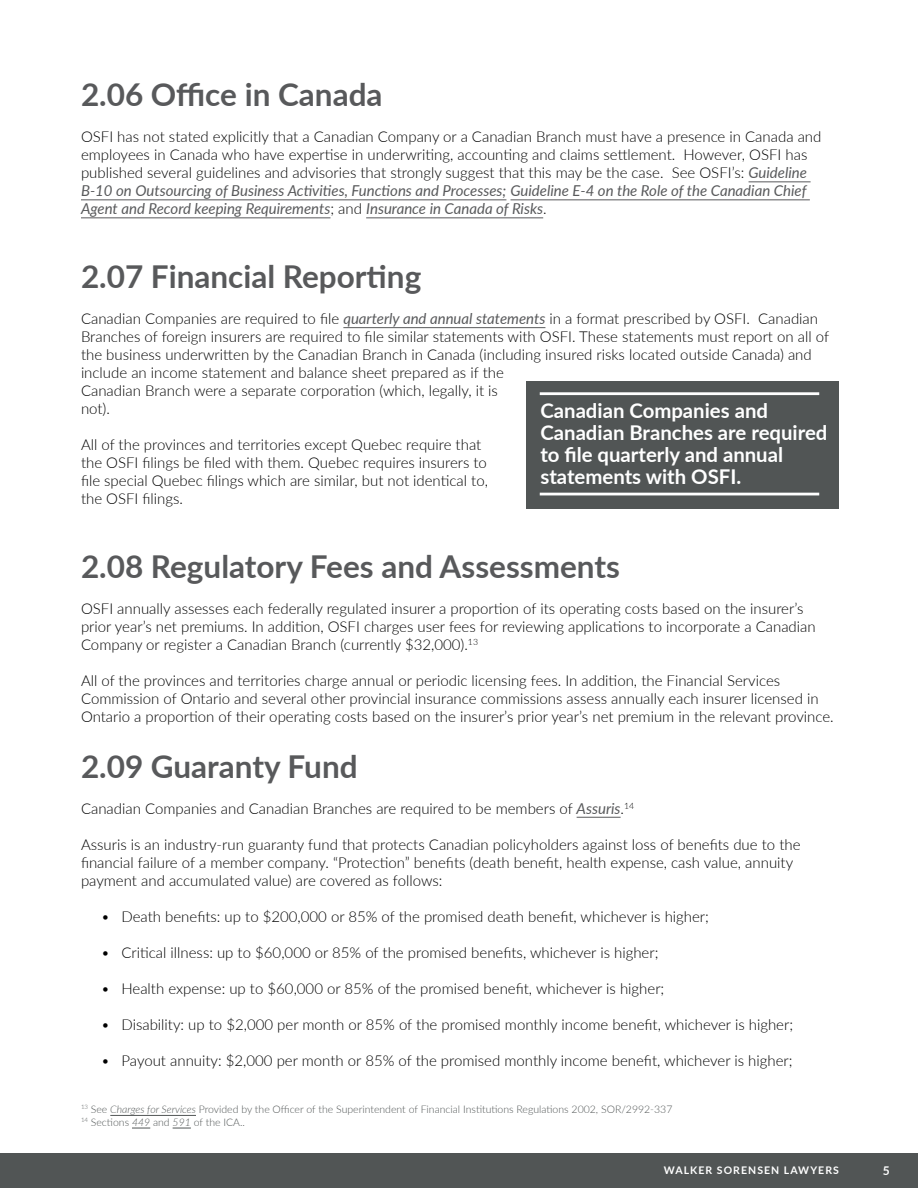
<style>
.page{position:relative;width:918px;height:1188px;background:#fff}
.page>*{position:absolute;margin:0;border:0;box-sizing:border-box;transform-origin:0 0}
.t1{font:700 31.5px "Lato";color:#58595b}
.t2{font:700 20.4px/21.9px "Lato";color:#fff}
.t3{font:300 15px/18px "Lato";color:#000}
.t4{font:700 12px "Lato";color:#fff}
.t5{font:300 10.5px/12.6px "Lato";color:#515555}
.t6{font:700 10.5px "Lato";letter-spacing:.1em;color:#fff}
.s1{font-weight:400;font-style:italic;color:#58595b}
.s2{font-style:italic}
</style>
<div class="page">
<div style="left:0;top:1153px;width:918px;height:35px;background:#515555"></div>
<hr style="left:749px;top:182px;width:62px;height:1px;background:#58595b">
<hr style="left:81px;top:200px;width:425px;height:1px;background:#58595b">
<hr style="left:511px;top:200px;width:299px;height:1px;background:#58595b">
<hr style="left:81px;top:218px;width:249px;height:1px;background:#58595b">
<hr style="left:366px;top:218px;width:177px;height:1px;background:#58595b">
<hr style="left:343px;top:327px;width:202px;height:1px;background:#58595b">
<hr style="left:577px;top:817px;width:44px;height:1px;background:#58595b">
<div style="left:526px;top:381px;width:312px;height:127px;background:#515555"></div>
<hr style="left:540px;top:392px;width:279px;height:3px;background:#fff">
<hr style="left:540px;top:493px;width:279px;height:2px;background:#fff">
<hr style="left:110px;top:1115px;width:86px;height:1px;background:#515555">
<svg style="left:132px;top:1128px;width:18px;height:1px"></svg>
<svg style="left:173px;top:1128px;width:18px;height:1px"></svg>
<h1 class="t1" style="left:81px;top:72px;width:303px">2.06 Office in Canada</h1>
<p class="t3" style="left:81px;top:127px;width:742px">OSFI has not stated explicitly that a Canadian Company or a Canadian Branch must have a presence in Canada and employees in Canada who have expertise in underwriting, accounting and claims settlement. However, OSFI has published several guidelines and advisories that strongly suggest that this may be the case. See OSFI’s: <span class="s1">Guideline B-10 on Outsourcing of Business Activities, Functions and Processes; Guideline E-4 on the Role of the Canadian Chief Agent and Record keeping Requirements</span>; and <span class="s1">Insurance in Canada of Risks</span>.</p>
<h1 class="t1" style="left:81px;top:254px;width:342px">2.07 Financial Reporting</h1>
<p class="t3" style="left:81px;top:309px;width:750px">Canadian Companies are required to file <span class="s1">quarterly and annual statements</span> in a format prescribed by OSFI. Canadian Branches of foreign insurers are required to file similar statements with OSFI. These statements must report on all of the business underwritten by the Canadian Branch in Canada (including insured risks located outside Canada) and include an income statement and balance sheet prepared as if the<br>Canadian Branch were a separate corporation (which, legally, it is<br>not).</p>
<p class="t3" style="left:81px;top:435px;width:409px">All of the provinces and territories except Quebec require that the OSFI filings be filed with them. Quebec requires insurers to file special Quebec filings which are similar, but not identical to, the OSFI filings.</p>
<h2 class="t2" style="left:540px;top:399px;width:289px">Canadian Companies and<br>Canadian Branches are required to file quarterly and annual statements with OSFI.</h2>
<h1 class="t1" style="left:81px;top:543px;width:540px">2.08 Regulatory Fees and Assessments</h1>
<p class="t3" style="left:81px;top:599px;width:736px">OSFI annually assesses each federally regulated insurer a proportion of its operating costs based on the insurer’s prior year’s net premiums. In addition, OSFI charges user fees for reviewing applications to incorporate a Canadian<br>Company or register a Canadian Branch (currently $32,000).<sup>13</sup></p>
<p class="t3" style="left:81px;top:671px;width:754px">All of the provinces and territories charge annual or periodic licensing fees. In addition, the Financial Services<br>Commission of Ontario and several other provincial insurance commissions assess annually each insurer licensed in<br>Ontario a proportion of their operating costs based on the insurer’s prior year’s net premium in the relevant province.</p>
<h1 class="t1" style="left:81px;top:743px;width:278px">2.09 Guaranty Fund</h1>
<p class="t3" style="left:81px;top:799px;width:555px">Canadian Companies and Canadian Branches are required to be members of <span class="s1">Assuris</span>.<sup>14</sup></p>
<p class="t3" style="left:81px;top:835px;width:721px">Assuris is an industry-run guaranty fund that protects Canadian policyholders against loss of benefits due to the financial failure of a member company. “Protection” benefits (death benefit, health expense, cash value, annuity payment and accumulated value) are covered as follows:</p>
<p class="t3" style="left:101px;top:907px;width:609px">• Death benefits: up to $200,000 or 85% of the promised death benefit, whichever is higher;</p>
<p class="t3" style="left:101px;top:943px;width:559px">• Critical illness: up to $60,000 or 85% of the promised benefits, whichever is higher;</p>
<p class="t3" style="left:101px;top:979px;width:565px">• Health expense: up to $60,000 or 85% of the promised benefit, whichever is higher;</p>
<p class="t3" style="left:101px;top:1015px;width:693px">• Disability: up to $2,000 per month or 85% of the promised monthly income benefit, whichever is higher;</p>
<p class="t3" style="left:101px;top:1051px;width:693px">• Payout annuity: $2,000 per month or 85% of the promised monthly income benefit, whichever is higher;</p>
<p class="t5" style="left:81px;top:1102px;width:593px"><sup>13</sup> See <span class="s2">Charges for Services</span> Provided by the Officer of the Superintendent of Financial Institutions Regulations 2002, SOR/2992-337<br><sup>14</sup> Sections <span class="s2">449</span> and <span class="s2">591</span> of the ICA..</p>
<p class="t6" style="left:664px;top:1163px;width:177px">WALKER SORENSEN LAWYERS</p>
<p class="t4" style="left:883px;top:1161px;width:8px">5</p>
</div>
